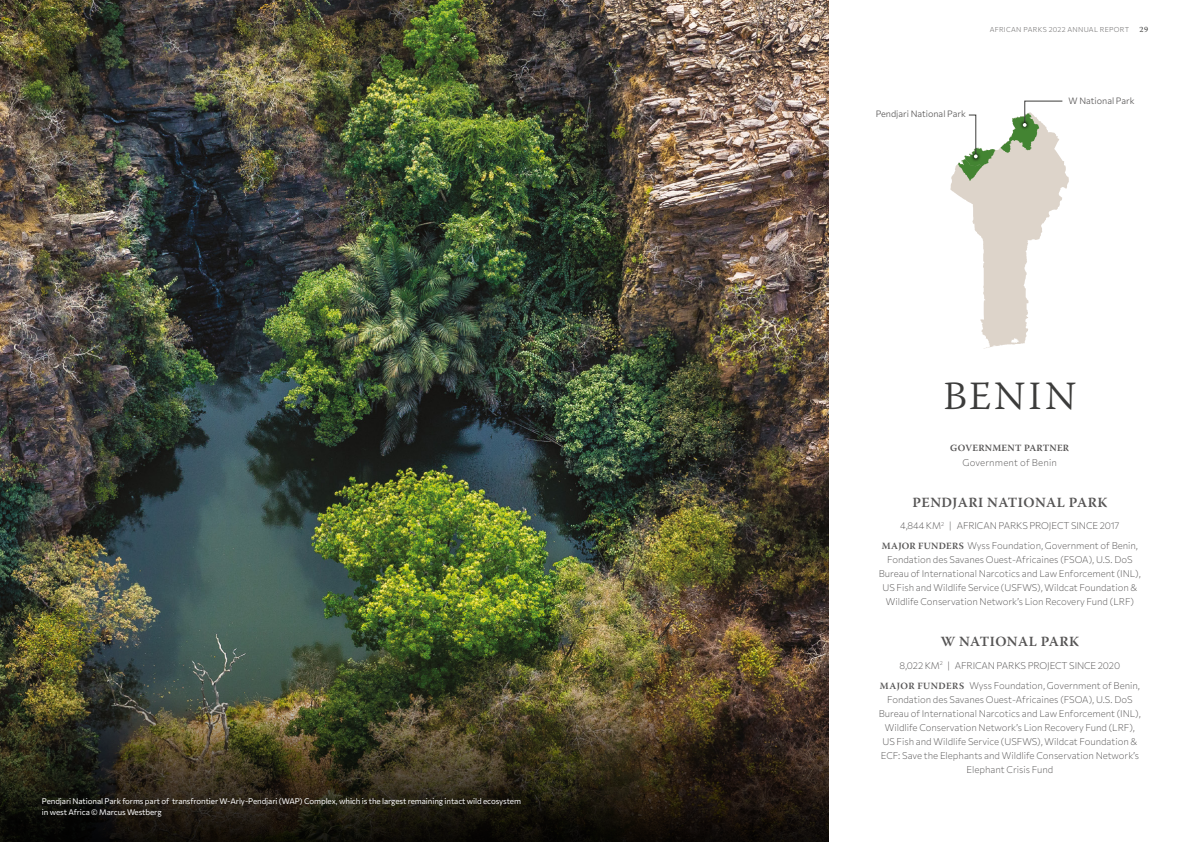
<style>
.page{position:relative;width:1191px;height:842px;background:#fff}
.page>*{position:absolute;margin:0;border:0;box-sizing:border-box;transform-origin:0 0}
.t1{font:300 40px "Warnock Pro";letter-spacing:.08em;color:#3c3c3b}
.t2{font:600 14px "Warnock Pro";letter-spacing:.03em;color:#555454}
.t3{font:100 9.5px/14px "Commissioner";color:#555454;text-align:center}
.t4{font:600 9.5px "Warnock Pro";letter-spacing:.025em;color:#555454}
.t5{font:100 9.5px "Commissioner";letter-spacing:.02em;color:#555454}
.t6{font:100 9px "Commissioner";color:#555454}
.t7{font:100 8px/11px "Commissioner";letter-spacing:-.01em;color:#fff}
.t8{font:8px "Warnock Pro";color:#3c3c3b}
.t9{font:100 7px "Commissioner";letter-spacing:.04em;color:#818080}
.s1{font-family:"Warnock Pro";font-weight:600}
</style>
<div class="page">
<img style="left:0;top:0;width:828px;height:377px">
<img style="left:0;top:377px;width:828px;height:147px">
<img style="left:0;top:524px;width:828px;height:318px">
<svg style="left:950px;top:101px;width:118px;height:247px"></svg>
<p class="t7" style="left:42px;top:795px;width:480px">Pendjari National Park forms part of transfrontier W-Arly-Pendjari (WAP) Complex, which is the largest remaining intact wild ecosystem in west Africa © Marcus Westberg</p>
<p class="t9" style="left:989px;top:24px;width:141px">AFRICAN PARKS 2022 ANNUAL REPORT</p>
<p class="t8" style="left:1139px;top:24px;width:10px">29</p>
<p class="t6" style="left:875px;top:107px;width:92px">Pendjari National Park</p>
<p class="t6" style="left:1068px;top:94px;width:68px">W National Park</p>
<h1 class="t1" style="left:943px;top:372px;width:134px">BENIN</h1>
<p class="t4" style="left:950px;top:442px;width:120px">GOVERNMENT PARTNER</p>
<p class="t5" style="left:962px;top:455px;width:96px">Government of Benin</p>
<h2 class="t2" style="left:912px;top:494px;width:196px">PENDJARI NATIONAL PARK</h2>
<p class="t3" style="left:882px;top:515px;width:258px;line-height:20px">4,844 KM<sup>2</sup> | AFRICAN PARKS PROJECT SINCE 2017<br><span class="s1">MAJOR FUNDERS</span> Wyss Foundation, Government of Benin,</p>
<p class="t3" style="left:879px;top:552px;width:263px">Fondation des Savanes Ouest-Africaines (FSOA), U.S. DoS Bureau of International Narcotics and Law Enforcement (INL), US Fish and Wildlife Service (USFWS), Wildcat Foundation &amp; Wildlife Conservation Network’s Lion Recovery Fund (LRF)</p>
<h2 class="t2" style="left:940px;top:633px;width:140px">W NATIONAL PARK</h2>
<p class="t3" style="left:880px;top:654px;width:261px;line-height:20px">8,022 KM<sup>2</sup> | AFRICAN PARKS PROJECT SINCE 2020<br><span class="s1">MAJOR FUNDERS</span> Wyss Foundation, Government of Benin,</p>
<p class="t3" style="left:879px;top:691px;width:263px">Fondation des Savanes Ouest-Africaines (FSOA), U.S. DoS Bureau of International Narcotics and Law Enforcement (INL), Wildlife Conservation Network’s Lion Recovery Fund (LRF), US Fish and Wildlife Service (USFWS), Wildcat Foundation &amp; ECF: Save the Elephants and Wildlife Conservation Network’s Elephant Crisis Fund</p>
</div>
